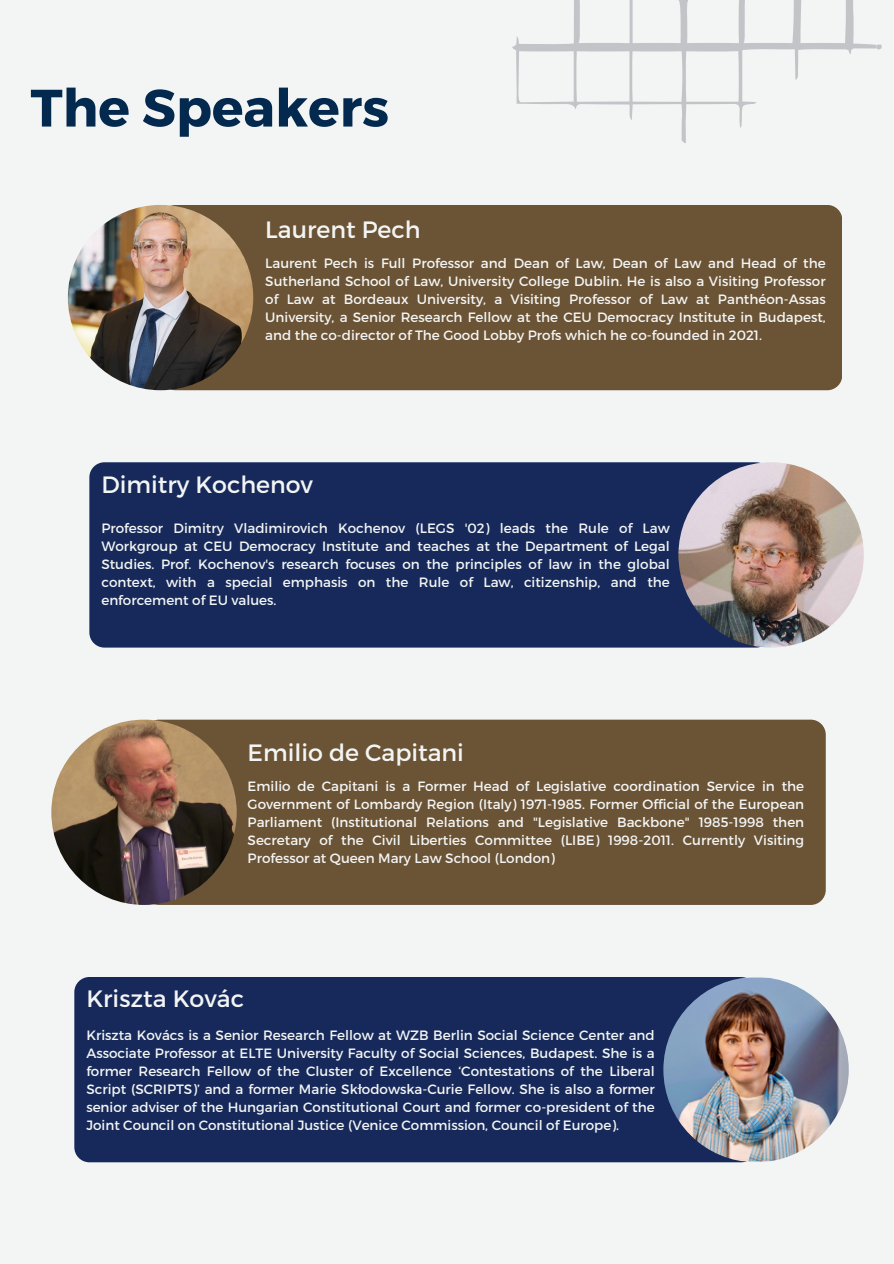
<style>
.page{position:relative;width:894px;height:1264px;background:#fff}
.page>*{position:absolute;margin:0;border:0;box-sizing:border-box;transform-origin:0 0}
.t1{font:700 52.5px "Montserrat";color:#04294f}
.t2{font:23.55px "Montserrat";color:#f3f5f4}
.t3{font:13.5px/18px "Montserrat";color:#f3f5f4;text-align:justify}
</style>
<div class="page">
<div style="left:0;top:0;width:893px;height:1263px;background:#f3f5f4"></div>
<svg style="left:512px;top:0;width:370px;height:143px"></svg>
<div style="left:160px;top:205px;width:681px;height:185px;background:#6b5335;border-radius:15px"></div>
<img style="left:68px;top:205px;width:185px;height:185px;border-radius:50%">
<div style="left:144px;top:719px;width:681px;height:186px;background:#6b5335;border-radius:15px"></div>
<img style="left:51px;top:719px;width:186px;height:186px;border-radius:50%">
<div style="left:89px;top:462px;width:681px;height:185px;background:#16295a;border-radius:15px"></div>
<img style="left:678px;top:462px;width:185px;height:185px;border-radius:50%">
<div style="left:74px;top:977px;width:681px;height:185px;background:#16295a;border-radius:15px"></div>
<img style="left:663px;top:977px;width:185px;height:185px;border-radius:50%">
<p class="t1" style="left:31px;top:74px;width:360px">The Speakers</p>
<h2 class="t2" style="left:265px;top:215px;width:157px">Laurent Pech</h2>
<p class="t3" style="left:265px;top:253px;width:562px">Laurent Pech is Full Professor and Dean of Law, Dean of Law and Head of the Sutherland School of Law, University College Dublin. He is also a Visiting Professor of Law at Bordeaux University, a Visiting Professor of Law at Panthéon-Assas University, a Senior Research Fellow at the CEU Democracy Institute in Budapest, and the co-director of The Good Lobby Profs which he co-founded in 2021.</p>
<h2 class="t2" style="left:101px;top:469px;width:213px">Dimitry Kochenov</h2>
<p class="t3" style="left:101px;top:518px;width:569px">Professor Dimitry Vladimirovich Kochenov (LEGS '02) leads the Rule of Law Workgroup at CEU Democracy Institute and teaches at the Department of Legal Studies. Prof. Kochenov's research focuses on the principles of law in the global context, with a special emphasis on the Rule of Law, citizenship, and the enforcement of EU values.</p>
<p class="t2" style="left:247px;top:737px;width:218px">Emilio de Capitani</p>
<p class="t3" style="left:247px;top:776px;width:558px">Emilio de Capitani is a Former Head of Legislative coordination Service in the Government of Lombardy Region (Italy) 1971-1985. Former Official of the European Parliament (Institutional Relations and "Legislative Backbone" 1985-1998 then Secretary of the Civil Liberties Committee (LIBE) 1998-2011. Currently Visiting Professor at Queen Mary Law School (London)</p>
<h2 class="t2" style="left:86px;top:983px;width:159px">Kriszta Kovác</h2>
<p class="t3" style="left:86px;top:1025px;width:569px">Kriszta Kovács is a Senior Research Fellow at WZB Berlin Social Science Center and Associate Professor at ELTE University Faculty of Social Sciences, Budapest. She is a former Research Fellow of the Cluster of Excellence ‘Contestations of the Liberal Script (SCRIPTS)’ and a former Marie Skłodowska-Curie Fellow. She is also a former senior adviser of the Hungarian Constitutional Court and former co-president of the Joint Council on Constitutional Justice (Venice Commission, Council of Europe).</p>
</div>
